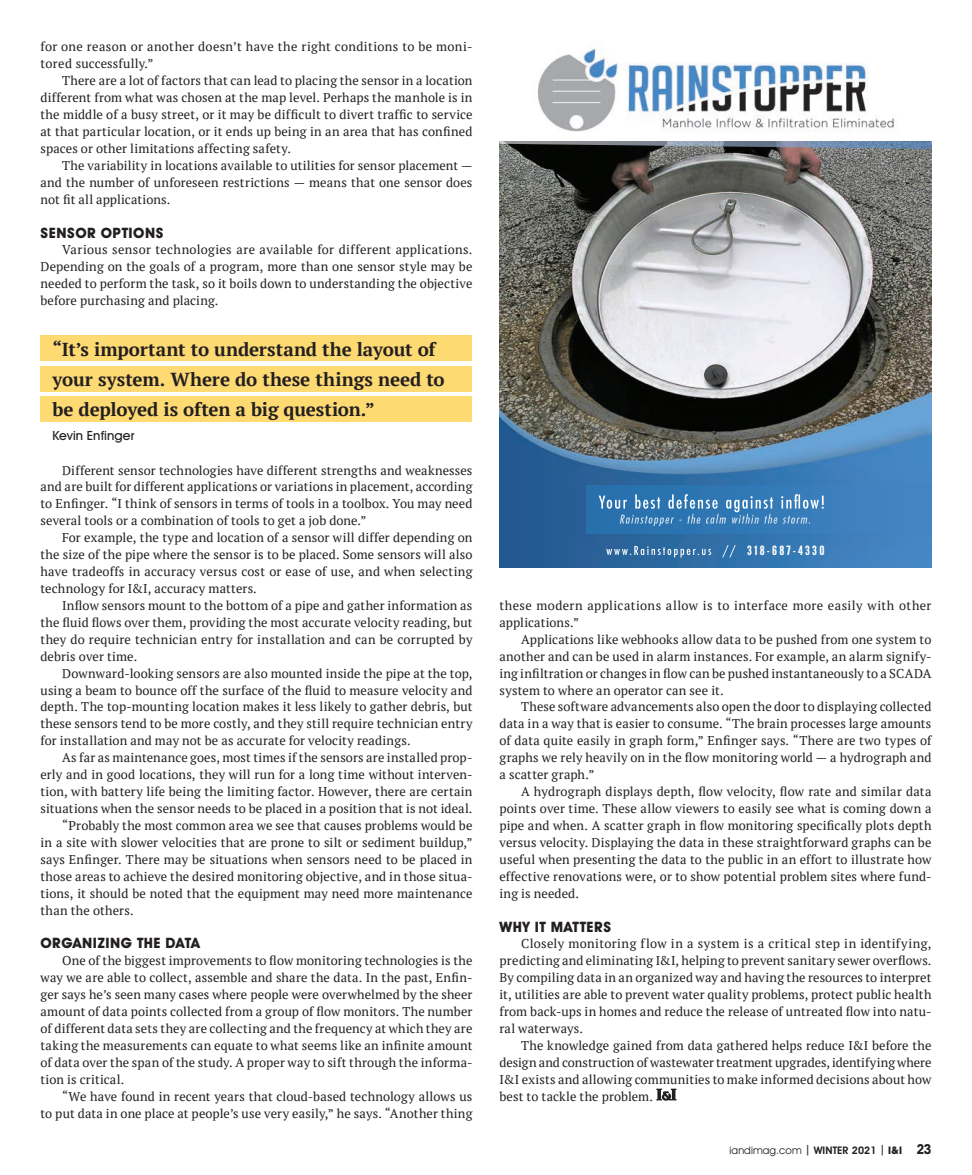
<style>
.page{position:relative;width:972px;height:1175px;background:#fff}
.page>*{position:absolute;margin:0;border:0;box-sizing:border-box;transform-origin:0 0}
.t1{font:700 18.75px/30px "PT Serif";letter-spacing:-.01em;color:#231f20}
.t2{font:700 14.4px "Avant Garde IT Cby BT";letter-spacing:.035em;color:#231f20}
.t3{font:12.75px/17px "PT Serif";letter-spacing:.01em;color:#231f20;text-align:justify}
.t4{font:500 12.75px "Avant Garde IT Cby BT";letter-spacing:.01em;color:#231f20}
.t5{font:12.75px "League Gothic";letter-spacing:.15em;color:#fff;scale:1.14 1}
.t6{font:10.5px "Avant Garde IT Cby BT";letter-spacing:.01em;color:#231f20}
.s1{font-weight:600}
.s2{font-weight:700}
.s3{font-weight:700;font-stretch:condensed;font-size:13.5px}
</style>
<div class="page">
<svg style="left:656px;top:1088px;width:20px;height:12px"></svg>
<div style="left:40px;top:336px;width:432px;height:25px;background:#feda73"></div>
<div style="left:40px;top:366px;width:432px;height:25px;background:#feda73"></div>
<div style="left:40px;top:396px;width:432px;height:25px;background:#feda73"></div>
<img style="left:500px;top:149px;width:432px;height:418px">
<img style="left:587px;top:485px;width:345px;height:49px">
<img style="left:599px;top:494px;width:132px;height:15px">
<img style="left:734px;top:500px;width:14px;height:12px">
<img style="left:750px;top:494px;width:74px;height:15px">
<img style="left:620px;top:514px;width:170px;height:9px">
<img style="left:791px;top:517px;width:19px;height:6px">
<img style="left:634px;top:545px;width:102px;height:12px">
<img style="left:500px;top:141px;width:432px;height:8px">
<img style="left:537px;top:47px;width:357px;height:85px">
<p class="t3" style="left:40px;top:38px;width:433px">for one reason or another doesn’t have the right conditions to be moni&shy;tored successfully.”</p>
<p class="t3" style="left:40px;top:72px;width:434px;text-indent:22px">There are a lot of factors that can lead to placing the sensor in a location different from what was chosen at the map level. Perhaps the manhole is in the middle of a busy street, or it may be difficult to divert traffic to service at that particular location, or it ends up being in an area that has confined spaces or other limitations affecting safety.</p>
<p class="t3" style="left:40px;top:157px;width:434px;text-indent:22px">The variability in locations available to utilities for sensor placement — and the number of unforeseen restrictions — means that one sensor does not fit all applications.</p>
<p class="t2" style="left:40px;top:224px;width:125px">SENSOR OPTIONS</p>
<p class="t3" style="left:41px;top:241px;width:434px;text-indent:22px">Various sensor technologies are available for different applications.<br>Depending on the goals of a program, more than one sensor style may be needed to perform the task, so it boils down to understanding the objective before purchasing and placing.</p>
<h1 class="t1" style="left:52px;top:334px;width:394px">“It’s important to understand the layout of your system. Where do these things need to be deployed is often a big question.”</h1>
<p class="t4" style="left:52px;top:428px;width:84px">Kevin Enfinger</p>
<p class="t3" style="left:41px;top:461px;width:434px;text-indent:22px">Different sensor technologies have different strengths and weaknesses and are built for different applications or variations in placement, according to Enfinger. “I think of sensors in terms of tools in a toolbox. You may need several tools or a combination of tools to get a job done.”</p>
<p class="t3" style="left:41px;top:529px;width:434px;text-indent:22px">For example, the type and location of a sensor will differ depending on the size of the pipe where the sensor is to be placed. Some sensors will also have tradeoffs in accuracy versus cost or ease of use, and when selecting technology for I&amp;I, accuracy matters.</p>
<p class="t3" style="left:41px;top:597px;width:434px;text-indent:22px">Inflow sensors mount to the bottom of a pipe and gather information as the fluid flows over them, providing the most accurate velocity reading, but they do require technician entry for installation and can be corrupted by debris over time.</p>
<p class="t3" style="left:41px;top:664px;width:434px;text-indent:22px">Downward-looking sensors are also mounted inside the pipe at the top, using a beam to bounce off the surface of the fluid to measure velocity and depth. The top-mounting location makes it less likely to gather debris, but these sensors tend to be more costly, and they still require technician entry for installation and may not be as accurate for velocity readings.</p>
<p class="t3" style="left:62px;top:749px;width:412px">As far as maintenance goes, most times if the sensors are installed prop-</p>
<p class="t3" style="left:41px;top:766px;width:434px">erly and in good locations, they will run for a long time without interven-</p>
<p class="t3" style="left:41px;top:783px;width:433px">tion, with battery life being the limiting factor. However, there are certain</p>
<p class="t3" style="left:41px;top:800px;width:433px">situations when the sensor needs to be placed in a position that is not ideal.</p>
<p class="t3" style="left:62px;top:816px;width:412px">“Probably the most common area we see that causes problems would be</p>
<p class="t3" style="left:41px;top:833px;width:434px">in a site with slower velocities that are prone to silt or sediment buildup,”</p>
<p class="t3" style="left:41px;top:850px;width:433px">says Enfinger. There may be situations when sensors need to be placed in</p>
<p class="t3" style="left:41px;top:867px;width:433px">those areas to achieve the desired monitoring objective, and in those situa-</p>
<p class="t3" style="left:41px;top:884px;width:434px">tions, it should be noted that the equipment may need more maintenance</p>
<p class="t3" style="left:41px;top:901px;width:95px">than the others.</p>
<p class="t2" style="left:40px;top:934px;width:161px">ORGANIZING THE DATA</p>
<p class="t3" style="left:41px;top:952px;width:434px;text-indent:22px">One of the biggest improvements to flow monitoring technologies is the way we are able to collect, assemble and share the data. In the past, Enfin&shy;ger says he’s seen many cases where people were overwhelmed by the sheer amount of data points collected from a group of flow monitors. The number of different data sets they are collecting and the frequency at which they are taking the measurements can equate to what seems like an infinite amount of data over the span of the study. A proper way to sift through the informa&shy;tion is critical.</p>
<p class="t3" style="left:41px;top:1087px;width:434px;text-align:right">“We have found in recent years that cloud-based technology allows us<br>to put data in one place at people’s use very easily,” he says. “Another thing</p>
<p class="t5" style="left:747px;top:543px;width:69px">318-687-4330</p>
<p class="t3" style="left:500px;top:597px;width:434px">these modern applications allow is to interface more easily with other applications.”</p>
<p class="t3" style="left:500px;top:630px;width:434px;text-indent:22px">Applications like webhooks allow data to be pushed from one system to another and can be used in alarm instances. For example, an alarm signify&shy;ing infiltration or changes in flow can be pushed instantaneously to a SCADA system to where an operator can see it.</p>
<p class="t3" style="left:500px;top:698px;width:434px;text-indent:22px">These software advancements also open the door to displaying collected data in a way that is easier to consume. “The brain processes large amounts of data quite easily in graph form,” Enfinger says. “There are two types of graphs we rely heavily on in the flow monitoring world — a hydrograph and a scatter graph.”</p>
<p class="t3" style="left:500px;top:783px;width:434px;text-indent:22px">A hydrograph displays depth, flow velocity, flow rate and similar data points over time. These allow viewers to easily see what is coming down a pipe and when. A scatter graph in flow monitoring specifically plots depth versus velocity. Displaying the data in these straightforward graphs can be useful when presenting the data to the public in an effort to illustrate how effective renovations were, or to show potential problem sites where fund&shy;ing is needed.</p>
<p class="t2" style="left:500px;top:917px;width:113px">WHY IT MATTERS</p>
<p class="t3" style="left:500px;top:935px;width:434px;text-indent:22px">Closely monitoring flow in a system is a critical step in identifying, predicting and eliminating I&amp;I, helping to prevent sanitary sewer overflows.<br>By compiling data in an organized way and having the resources to interpret it, utilities are able to prevent water quality problems, protect public health from back-ups in homes and reduce the release of untreated flow into natu&shy;ral waterways.</p>
<p class="t3" style="left:500px;top:1036px;width:434px;text-indent:22px">The knowledge gained from data gathered helps reduce I&amp;I before the design and construction of wastewater treatment upgrades, identifying where I&amp;I exists and allowing communities to make informed decisions about how best to tackle the problem.</p>
<p class="t6" style="left:730px;top:1143px;width:203px">iandimag.com <span class="s1">| WINTER 2021 |</span> <span class="s2">I&amp;I</span> <span class="s3">23</span></p>
</div>
